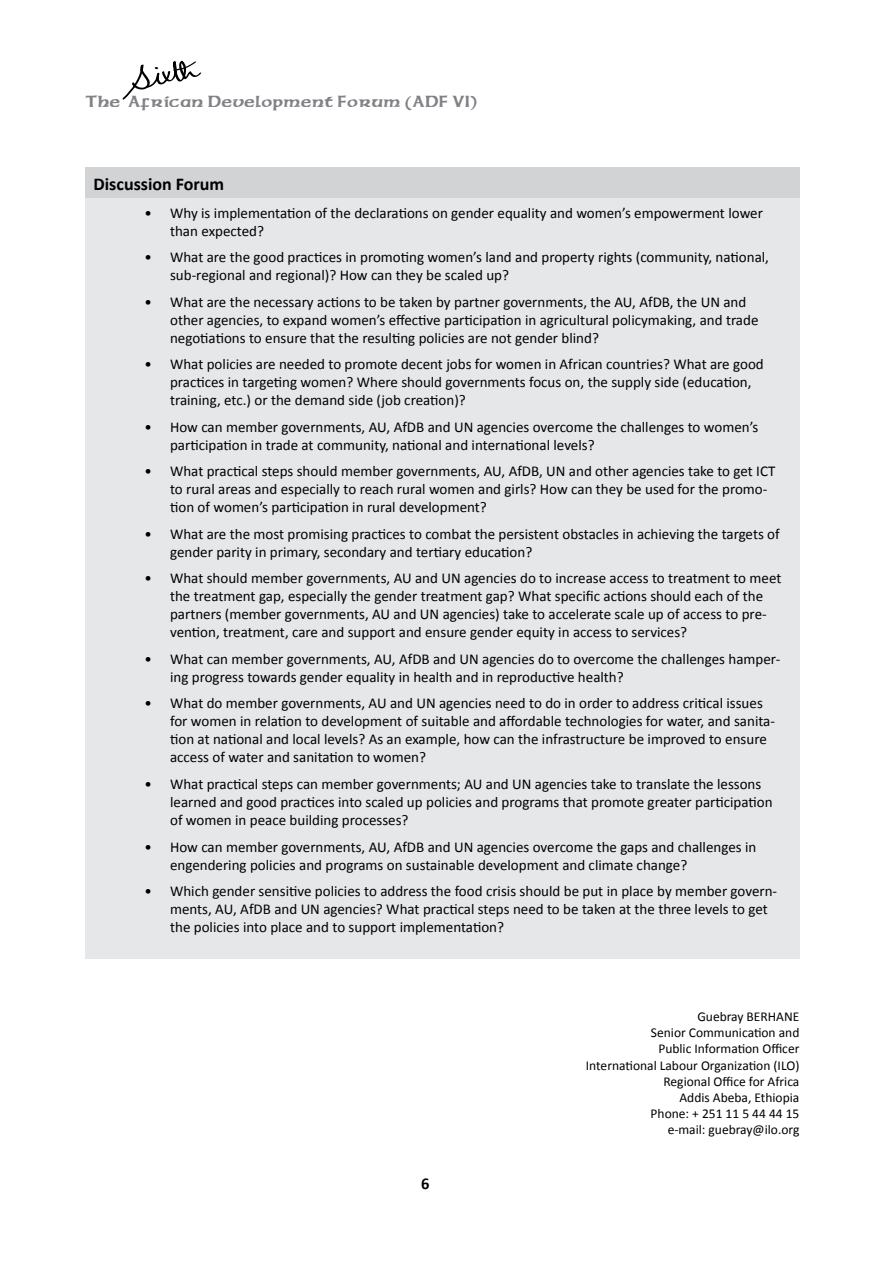
<style>
.page{position:relative;width:893px;height:1263px;background:#fff}
.page>*{position:absolute;margin:0;border:0;box-sizing:border-box;transform-origin:0 0}
.t1{font:700 18px "Calibri";color:#000}
.t2{font:700 16.5px "Calibri";color:#000}
.t3{font:15px/18px "Calibri";color:#000}
.t4{font:700 15px "Celtic";color:#808285}
.t5{font:13.5px/16.2px "Calibri";color:#000;text-align:right}
</style>
<div class="page">
<svg style="left:122px;top:60px;width:80px;height:40px"></svg>
<div style="left:85px;top:168px;width:714px;height:30px;background:#d1d3d4"></div>
<div style="left:85px;top:198px;width:714px;height:760px;background:#e6e7e8"></div>
<p class="t4" style="left:85px;top:94px;width:394px">The African Development Forum (ADF VI)</p>
<p class="t1" style="left:94px;top:172px;width:132px">Discussion Forum</p>
<p class="t3" style="left:170px;top:203px;width:594px;text-indent:-26px">• Why is implementation of the declarations on gender equality and women’s empowerment lower than expected?</p>
<p class="t3" style="left:170px;top:248px;width:600px;text-indent:-26px">• What are the good practices in promoting women’s land and property rights (community, national, sub-regional and regional)? How can they be scaled up?</p>
<p class="t3" style="left:170px;top:292px;width:590px;text-indent:-26px">• What are the necessary actions to be taken by partner governments, the AU, AfDB, the UN and other agencies, to expand women’s effective participation in agricultural policymaking, and trade negotiations to ensure that the resulting policies are not gender blind?</p>
<p class="t3" style="left:170px;top:355px;width:595px;text-indent:-26px">• What policies are needed to promote decent jobs for women in African countries? What are good practices in targeting women? Where should governments focus on, the supply side (education, training, etc.) or the demand side (job creation)?</p>
<p class="t3" style="left:170px;top:417px;width:590px;text-indent:-26px">• How can member governments, AU, AfDB and UN agencies overcome the challenges to women’s participation in trade at community, national and international levels?</p>
<p class="t3" style="left:170px;top:462px;width:607px;text-indent:-26px">• What practical steps should member governments, AU, AfDB, UN and other agencies take to get ICT to rural areas and especially to reach rural women and girls? How can they be used for the promo&shy;tion of women’s participation in rural development?</p>
<p class="t3" style="left:170px;top:524px;width:611px;text-indent:-26px">• What are the most promising practices to combat the persistent obstacles in achieving the targets of gender parity in primary, secondary and tertiary education?</p>
<p class="t3" style="left:170px;top:569px;width:613px;text-indent:-26px">• What should member governments, AU and UN agencies do to increase access to treatment to meet the treatment gap, especially the gender treatment gap? What specific actions should each of the partners (member governments, AU and UN agencies) take to accelerate scale up of access to pre&shy;vention, treatment, care and support and ensure gender equity in access to services?</p>
<p class="t3" style="left:170px;top:649px;width:612px;text-indent:-26px">• What can member governments, AU, AfDB and UN agencies do to overcome the challenges hamper&shy;ing progress towards gender equality in health and in reproductive health?</p>
<p class="t3" style="left:170px;top:694px;width:606px;text-indent:-26px">• What do member governments, AU and UN agencies need to do in order to address critical issues for women in relation to development of suitable and affordable technologies for water, and sanita&shy;tion at national and local levels? As an example, how can the infrastructure be improved to ensure access of water and sanitation to women?</p>
<p class="t3" style="left:170px;top:774px;width:604px;text-indent:-26px">• What practical steps can member governments; AU and UN agencies take to translate the lessons learned and good practices into scaled up policies and programs that promote greater participation of women in peace building processes?</p>
<p class="t3" style="left:170px;top:837px;width:588px;text-indent:-26px">• How can member governments, AU, AfDB and UN agencies overcome the gaps and challenges in engendering policies and programs on sustainable development and climate change?</p>
<p class="t3" style="left:170px;top:881px;width:609px;text-indent:-26px">• Which gender sensitive policies to address the food crisis should be put in place by member govern&shy;ments, AU, AfDB and UN agencies? What practical steps need to be taken at the three levels to get the policies into place and to support implementation?</p>
<p class="t2" style="left:421px;top:1173px;width:10px">6</p>
<p class="t5" style="left:586px;top:1008px;width:215px">Guebray BERHANE<br>Senior Communication and<br>Public Information Officer<br>International Labour Organization (ILO)<br>Regional Office for Africa<br>Addis Abeba, Ethiopia<br>Phone: + 251 11 5 44 44 15<br>e-mail: guebray@ilo.org</p>
</div>
